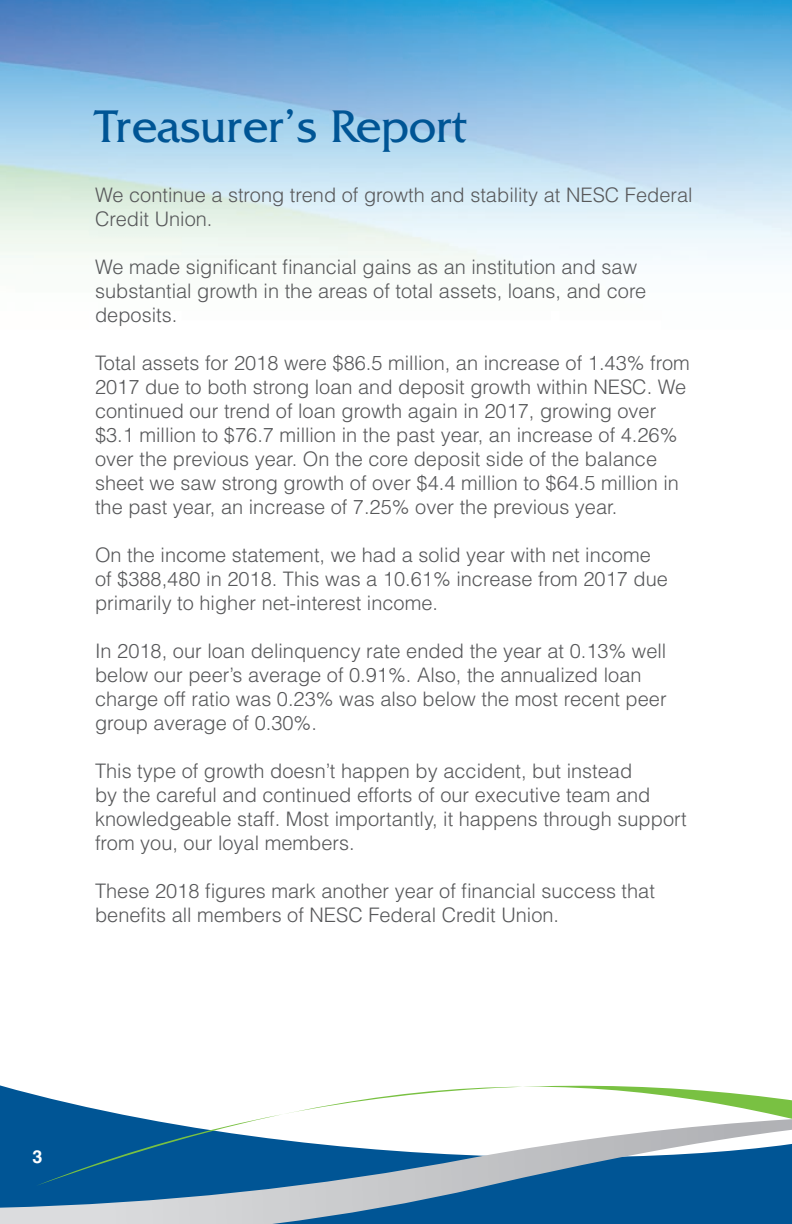
<style>
.page{position:relative;width:792px;height:1224px;background:#fff}
.page>*{position:absolute;margin:0;border:0;box-sizing:border-box;transform-origin:0 0}
.t1{font:48px "Friz Quadrata Std";color:#005595}
.t2{font:300 20px/24px "Helvetica LT Std";color:#57585a}
.t3{font:700 18px "Helvetica LT Std";color:#fff}
</style>
<div class="page">
<img style="left:0;top:0;width:792px;height:268px">
<svg style="left:0;top:1085px;width:36px;height:34px"></svg>
<svg style="left:36px;top:1085px;width:756px;height:34px"></svg>
<svg style="left:0;top:1119px;width:792px;height:105px"></svg>
<h1 class="t1" style="left:95px;top:99px;width:373px">Treasurer’s Report</h1>
<p class="t2" style="left:95px;top:182px;width:599px">We continue a strong trend of growth and stability at NESC Federal<br>Credit Union.</p>
<p class="t2" style="left:95px;top:254px;width:553px">We made significant financial gains as an institution and saw substantial growth in the areas of total assets, loans, and core deposits.</p>
<p class="t2" style="left:95px;top:350px;width:596px">Total assets for 2018 were $86.5 million, an increase of 1.43% from 2017 due to both strong loan and deposit growth within NESC. We continued our trend of loan growth again in 2017, growing over $3.1 million to $76.7 million in the past year, an increase of 4.26% over the previous year. On the core deposit side of the balance sheet we saw strong growth of over $4.4 million to $64.5 million in the past year, an increase of 7.25% over the previous year.</p>
<p class="t2" style="left:95px;top:542px;width:574px">On the income statement, we had a solid year with net income of $388,480 in 2018. This was a 10.61% increase from 2017 due primarily to higher net-interest income.</p>
<p class="t2" style="left:95px;top:638px;width:573px">In 2018, our loan delinquency rate ended the year at 0.13% well below our peer’s average of 0.91%. Also, the annualized loan charge off ratio was 0.23% was also below the most recent peer group average of 0.30%.</p>
<p class="t2" style="left:95px;top:758px;width:593px">This type of growth doesn’t happen by accident, but instead<br>by the careful and continued efforts of our executive team and knowledgeable staff. Most importantly, it happens through support from you, our loyal members.</p>
<p class="t2" style="left:95px;top:878px;width:561px">These 2018 figures mark another year of financial success that benefits all members of NESC Federal Credit Union.</p>
<p class="t3" style="left:33px;top:1145px;width:12px">3</p>
</div>
